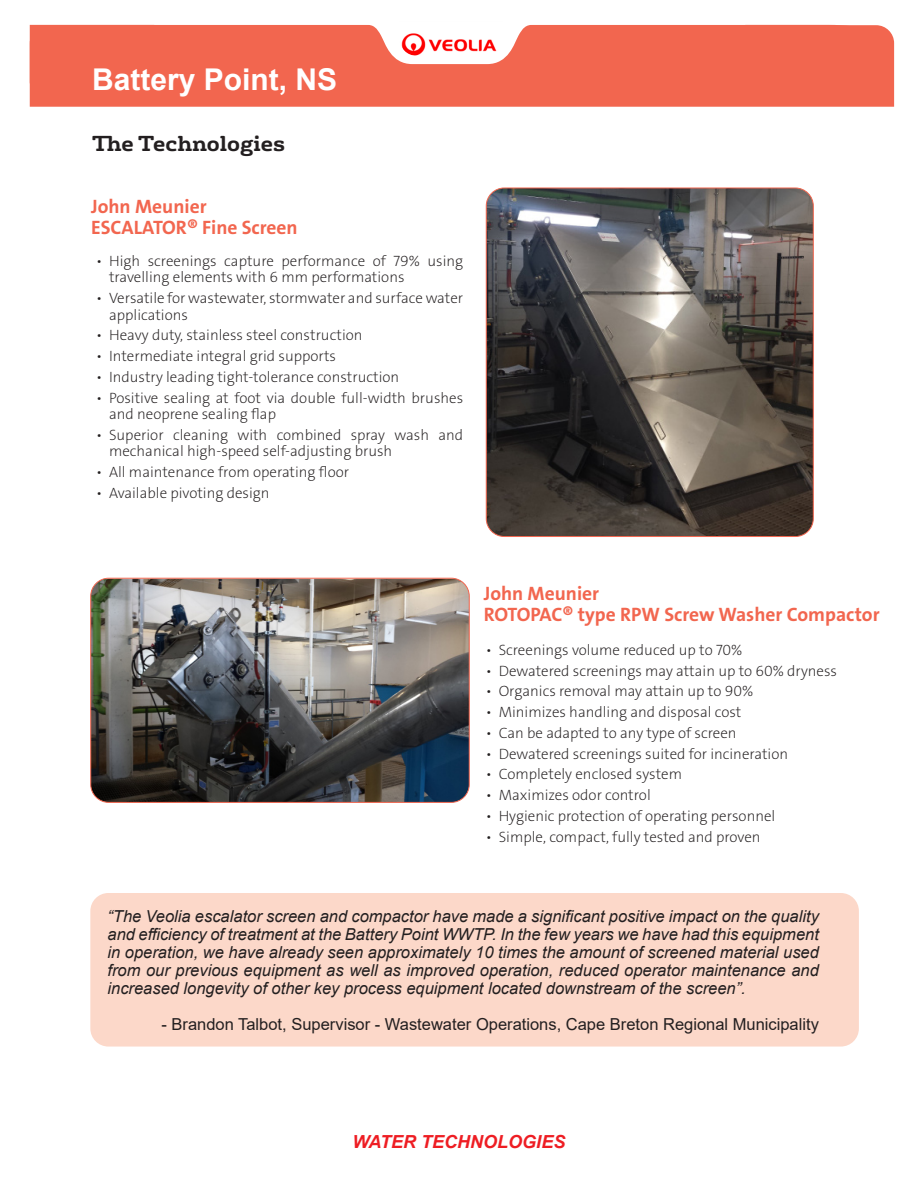
<style>
.page{position:relative;width:918px;height:1188px;background:#fff}
.page>*{position:absolute;margin:0;border:0;box-sizing:border-box;transform-origin:0 0}
.t1{font:700 30px "Arial";color:#fff}
.t2{font:700 21px "FS Rufus";color:#231f20}
.t3{font:19.5px "The Sans Veolia W7 Bld";color:#f2664f}
.t4{font:italic 700 18px "Arial";color:#ee1d23}
.t5{font:italic 16.5px/18px "Arial";color:#231f20;text-align:justify}
.t6{font:16.5px "Arial";color:#231f20}
.t7{font:15px/16.5px "The Sans Veolia W2 Ex Lig";color:#231f20}
</style>
<div class="page">
<div style="left:90px;top:893px;width:769px;height:154px;background:#fcd8c9;border-radius:18px"></div>
<svg style="left:30px;top:30px;width:864px;height:77px;background:#f26c56"></svg>
<div style="left:30px;top:25px;width:858px;height:75px;background:#f2664f"></div>
<svg style="left:154px;top:24px;width:591px;height:40px;background:#f37661"></svg>
<img style="left:399px;top:24px;width:104px;height:32px">
<img style="left:486px;top:188px;width:327px;height:349px">
<div style="left:486px;top:188px;width:328px;height:349px;border:1px solid #f2664f;border-radius:18px"></div>
<img style="left:91px;top:579px;width:378px;height:222px">
<div style="left:90px;top:578px;width:380px;height:225px;border:1px solid #f2664f;border-radius:18px"></div>
<p class="t1" style="left:92px;top:58px;width:247px">Battery Point, NS</p>
<p class="t2" style="left:92px;top:125px;width:195px">The Technologies</p>
<p class="t3" style="left:91px;top:194px;width:117px">John Meunier</p>
<p class="t3" style="left:91px;top:215px;width:208px">ESCALATOR® Fine Screen</p>
<p class="t7" style="left:109px;top:253px;width:356px;text-indent:-13px">• High screenings capture performance of 79% using travelling elements with 6 mm performations</p>
<p class="t7" style="left:109px;top:290px;width:356px;text-indent:-13px">• Versatile for wastewater, stormwater and surface water applications</p>
<p class="t7" style="left:96px;top:327px;width:268px">• Heavy duty, stainless steel construction</p>
<p class="t7" style="left:96px;top:348px;width:241px">• Intermediate integral grid supports</p>
<p class="t7" style="left:96px;top:369px;width:305px">• Industry leading tight-tolerance construction</p>
<p class="t7" style="left:109px;top:389px;width:356px;text-indent:-13px">• Positive sealing at foot via double full-width brushes and neoprene sealing flap</p>
<p class="t7" style="left:109px;top:427px;width:356px;text-indent:-13px">• Superior cleaning with combined spray wash and mechanical high-speed self-adjusting brush</p>
<p class="t7" style="left:96px;top:464px;width:254px">• All maintenance from operating floor</p>
<p class="t7" style="left:96px;top:485px;width:175px">• Available pivoting design</p>
<p class="t3" style="left:484px;top:581px;width:117px">John Meunier</p>
<p class="t3" style="left:484px;top:602px;width:397px">ROTOPAC® type RPW Screw Washer Compactor</p>
<p class="t7" style="left:486px;top:642px;width:258px">• Screenings volume reduced up to 70%</p>
<p class="t7" style="left:486px;top:662px;width:353px">• Dewatered screenings may attain up to 60% dryness</p>
<p class="t7" style="left:486px;top:683px;width:269px">• Organics removal may attain up to 90%</p>
<p class="t7" style="left:486px;top:704px;width:257px">• Minimizes handling and disposal cost</p>
<p class="t7" style="left:486px;top:725px;width:252px">• Can be adapted to any type of screen</p>
<p class="t7" style="left:486px;top:746px;width:304px">• Dewatered screenings suited for incineration</p>
<p class="t7" style="left:486px;top:766px;width:198px">• Completely enclosed system</p>
<p class="t7" style="left:486px;top:787px;width:166px">• Maximizes odor control</p>
<p class="t7" style="left:486px;top:808px;width:291px">• Hygienic protection of operating personnel</p>
<p class="t7" style="left:486px;top:829px;width:276px">• Simple, compact, fully tested and proven</p>
<p class="t5" style="left:108px;top:907px;width:713px">“The Veolia escalator screen and compactor have made a significant positive impact on the quality and efficiency of treatment at the Battery Point WWTP. In the few years we have had this equipment in operation, we have already seen approximately 10 times the amount of screened material used from our previous equipment as well as improved operation, reduced operator maintenance and increased longevity of other key process equipment located downstream of the screen”.</p>
<p class="t6" style="left:162px;top:1012px;width:659px">- Brandon Talbot, Supervisor - Wastewater Operations, Cape Breton Regional Municipality</p>
<p class="t4" style="left:353px;top:1130px;width:214px">WATER TECHNOLOGIES</p>
</div>
